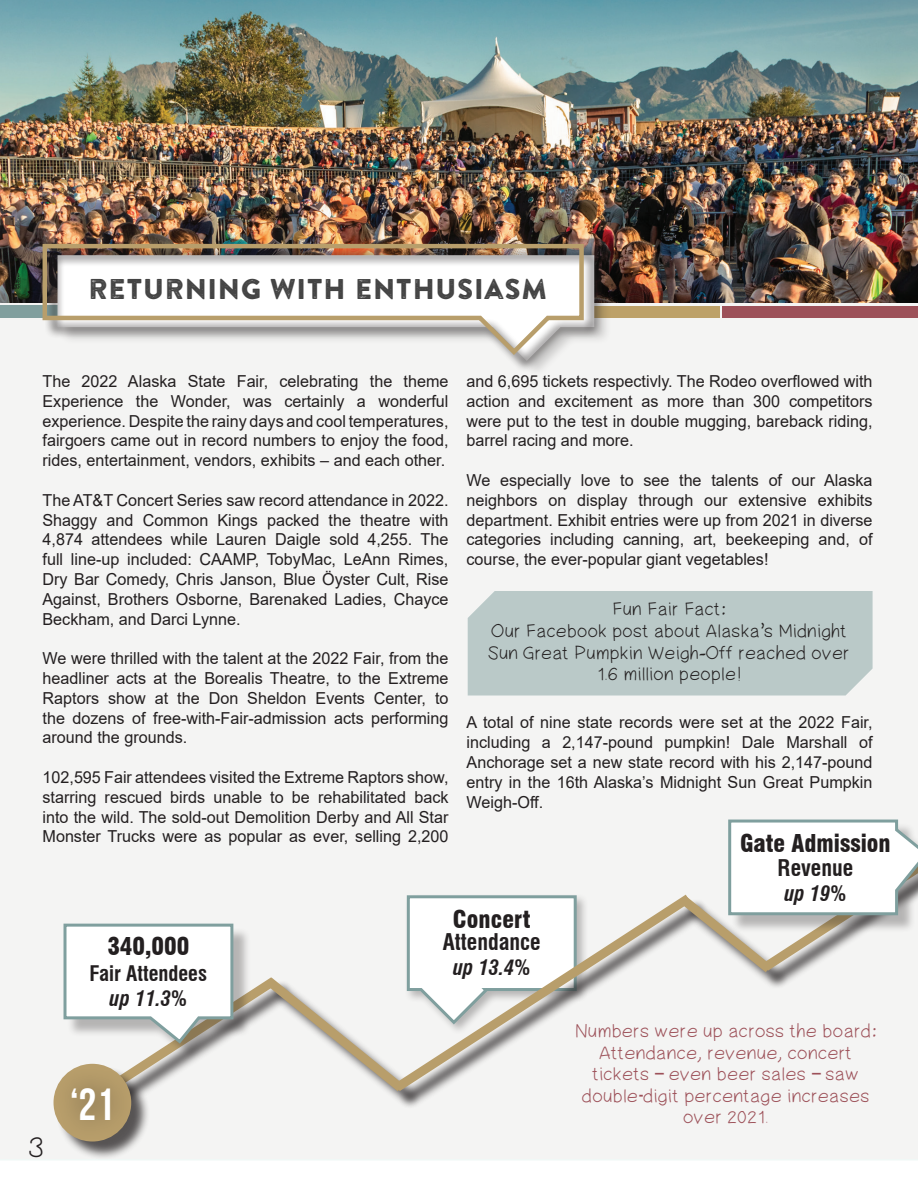
<style>
.page{position:relative;width:918px;height:1188px;background:#fff}
.page>*{position:absolute;margin:0;border:0;box-sizing:border-box;transform-origin:0 0}
.t1{font:45px "Bebas Neue";color:#fff}
.t2{font:28.5px "Brandon Printed One";color:#434343}
.t3{font:27px "PW Simple Handwriting";color:#231f20}
.t4{font:900 condensed 24px "Swiss 721 BT";color:#231f20}
.t5{font:700 condensed 22.5px "Swiss 721 BT";color:#231f20}
.t6{font:italic 700 condensed 21px "Swiss 721 BT";color:#231f20}
.t7{font:700 condensed 21px "Swiss 721 BT";color:#231f20}
.t8{font:18px/21.6px "PW Simple Handwriting";color:#9d5159;text-align:center}
.t9{font:18px/21.6px "PW Simple Handwriting";color:#231f20;text-align:center;scale:.96 1}
.t10{font:16.5px/19.8px "Arial";color:#231f20;text-align:justify}
.s1{font-family:"Segoe Print"}
.s2{font-family:"ARBLANCA"}
.s3{font-family:"Bebas Neue"}
</style>
<div class="page">
<div style="left:0;top:302px;width:918px;height:858px;background:#f4f4f3"></div>
<img style="left:0;top:0;width:918px;height:302px">
<div style="left:0;top:305px;width:325px;height:13px;background:#819f9e"></div>
<div style="left:377px;top:306px;width:343px;height:12px;background:#bda168"></div>
<div style="left:723px;top:306px;width:195px;height:12px;background:#9d5159"></div>
<img style="left:917px;top:634px;width:1px;height:526px">
<div style="left:468px;top:591px;width:405px;height:105px;background:#bac9c8"></div>
<div style="left:59px;top:256px;width:553px;height:122px;background:#231f20;opacity:.2"></div>
<div style="left:45px;top:246px;width:558px;height:127px;background:#231f20;opacity:.75"></div>
<svg style="left:40px;top:242px;width:546px;height:116px"></svg>
<div style="left:101px;top:981px;width:193px;height:134px;background:#f4f4f3"></div>
<div style="left:398px;top:898px;width:311px;height:211px;background:#f4f4f3"></div>
<svg style="left:385px;top:886px;width:286px;height:114px"></svg>
<div style="left:684px;top:899px;width:105px;height:91px;background:#f4f4f3"></div>
<div style="left:766px;top:718px;width:152px;height:271px;background:#231f20;opacity:.75"></div>
<div style="left:753px;top:706px;width:165px;height:112px;background:#f4f4f3"></div>
<div style="left:56px;top:1066px;width:94px;height:94px;background:#231f20;opacity:.75"></div>
<div style="left:51px;top:1066px;width:82px;height:76px;background:#231f20;opacity:.5"></div>
<svg style="left:671px;top:818px;width:247px;height:163px"></svg>
<svg style="left:62px;top:894px;width:516px;height:212px"></svg>
<h2 class="t2" style="left:88px;top:271px;width:461px">RETURNING WITH ENTHUSIASM</h2>
<p class="t10" style="left:43px;top:371px;width:407px">The 2022 Alaska State Fair, celebrating the theme Experience the Wonder, was certainly a wonderful experience. Despite the rainy days and cool temperatures, fairgoers came out in record numbers to enjoy the food, rides, entertainment, vendors, exhibits – and each other.</p>
<p class="t10" style="left:43px;top:490px;width:407px">The AT&amp;T Concert Series saw record attendance in 2022.<br>Shaggy and Common Kings packed the theatre with 4,874 attendees while Lauren Daigle sold 4,255. The full line-up included: CAAMP, TobyMac, LeAnn Rimes, Dry Bar Comedy, Chris Janson, Blue Öyster Cult, Rise Against, Brothers Osborne, Barenaked Ladies, Chayce Beckham, and Darci Lynne.</p>
<p class="t10" style="left:43px;top:648px;width:408px">We were thrilled with the talent at the 2022 Fair, from the headliner acts at the Borealis Theatre, to the Extreme Raptors show at the Don Sheldon Events Center, to the dozens of free-with-Fair-admission acts performing around the grounds.</p>
<p class="t10" style="left:43px;top:767px;width:407px">102,595 Fair attendees visited the Extreme Raptors show, starring rescued birds unable to be rehabilitated back into the wild. The sold-out Demolition Derby and All Star Monster Trucks were as popular as ever, selling 2,200</p>
<p class="t10" style="left:467px;top:371px;width:408px">and 6,695 tickets respectivly. The Rodeo overflowed with action and excitement as more than 300 competitors were put to the test in double mugging, bareback riding, barrel racing and more.</p>
<p class="t10" style="left:467px;top:470px;width:407px">We especially love to see the talents of our Alaska neighbors on display through our extensive exhibits department. Exhibit entries were up from 2021 in diverse categories including canning, art, beekeeping and, of course, the ever-popular giant vegetables!</p>
<p class="t9" style="left:489px;top:600px;width:378px">Fun Fair Fact<span class="s1">:<br></span>Our Facebook post about Alaska<span class="s1">’</span>s Midnight<br>Sun Great Pumpkin Weigh<span class="s2">-</span>Off reached over<br>1.6 million people!</p>
<p class="t10" style="left:467px;top:713px;width:408px">A total of nine state records were set at the 2022 Fair, including a 2,147-pound pumpkin! Dale Marshall of Anchorage set a new state record with his 2,147-pound entry in the 16th Alaska’s Midnight Sun Great Pumpkin Weigh-Off.</p>
<h3 class="t4" style="left:740px;top:829px;width:152px">Gate Admission</h3>
<h3 class="t5" style="left:778px;top:854px;width:77px">Revenue</h3>
<p class="t6" style="left:784px;top:881px;width:64px">up 19%</p>
<h3 class="t4" style="left:107px;top:932px;width:83px">340,000</h3>
<p class="t7" style="left:90px;top:960px;width:119px">Fair Attendees</p>
<p class="t6" style="left:110px;top:986px;width:79px">up 11.3%</p>
<h3 class="t3" style="left:30px;top:1135px;width:17px">3</h3>
<h1 class="t1" style="left:70px;top:1079px;width:46px">‘21</h1>
<h3 class="t4" style="left:453px;top:904px;width:79px">Concert</h3>
<h3 class="t5" style="left:443px;top:928px;width:99px">Attendance</h3>
<p class="t6" style="left:453px;top:955px;width:79px">up 13.4%</p>
<p class="t8" style="left:576px;top:1021px;width:303px">Numbers were up across the board<span class="s1">:<br></span>Attendance, revenue, concert tickets <span class="s3">–</span> even beer sales <span class="s3">–</span> saw double<span class="s3">-</span>digit percentage increases</p>
<p class="t8" style="left:684px;top:1108px;width:87px">over 2021.</p>
</div>
